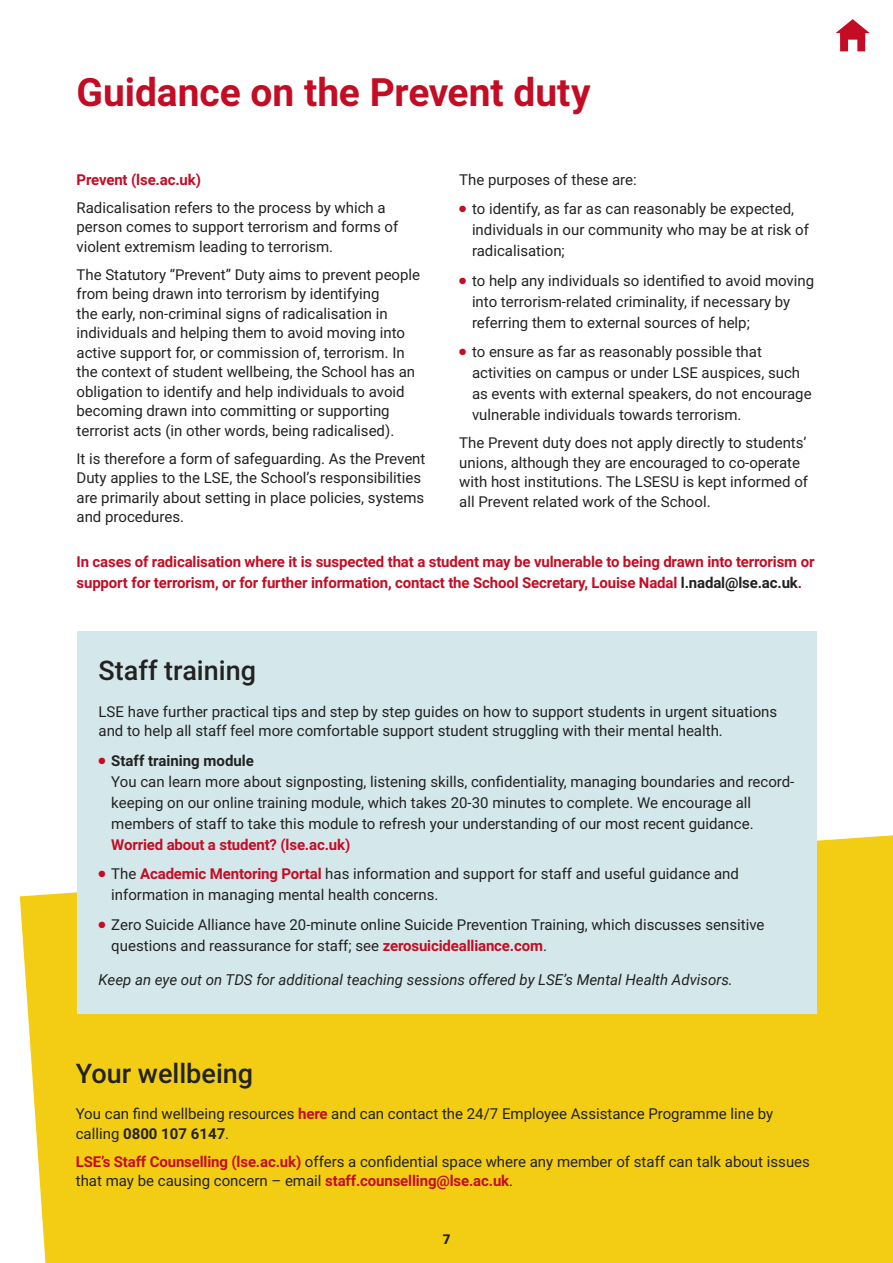
<style>
.page{position:relative;width:893px;height:1263px;background:#fff}
.page>*{position:absolute;margin:0;border:0;box-sizing:border-box;transform-origin:0 0}
.t1{font:700 39px "Roboto";letter-spacing:-.005em;color:#c30d24}
.t2{font:500 27px "Roboto";color:#222221}
.t3{font:15px/19.5px "Roboto";color:#222221}
.t4{font:700 15px/21px "Roboto";letter-spacing:-.01em;color:#c30d24}
.t5{font:italic 15px "Roboto";color:#222221}
.t6{font:900 13.5px "Roboto";color:#222221}
.s1{color:#c30d24}
.s2{color:#222221}
.s3{font-weight:700}
.s4{font-weight:700;color:#c30d24}
</style>
<div class="page">
<div style="left:20px;top:835px;width:873px;height:428px;background:#f2cd13"></div>
<div style="left:77px;top:631px;width:739px;height:382px;background:#d4e7ea"></div>
<svg style="left:836px;top:19px;width:34px;height:32px"></svg>
<h1 class="t1" style="left:77px;top:65px;width:516px">Guidance on the Prevent duty</h1>
<p class="t4" style="left:77px;top:168px;width:126px">Prevent (lse.ac.uk)</p>
<p class="t3" style="left:77px;top:197px;width:323px">Radicalisation refers to the process by which a person comes to support terrorism and forms of violent extremism leading to terrorism.</p>
<p class="t3" style="left:77px;top:264px;width:345px">The Statutory “Prevent” Duty aims to prevent people from being drawn into terrorism by identifying<br>the early, non-criminal signs of radicalisation in individuals and helping them to avoid moving into active support for, or commission of, terrorism. In the context of student wellbeing, the School has an obligation to identify and help individuals to avoid becoming drawn into committing or supporting terrorist acts (in other words, being radicalised).</p>
<p class="t3" style="left:77px;top:448px;width:350px">It is therefore a form of safeguarding. As the Prevent Duty applies to the LSE, the School’s responsibilities are primarily about setting in place policies, systems and procedures.</p>
<p class="t3" style="left:459px;top:169px;width:179px">The purposes of these are:</p>
<p class="t3" style="left:472px;top:198px;width:338px;line-height:21px;text-indent:-13px"><span class="s1">●</span> to identify, as far as can reasonably be expected, individuals in our community who may be at risk of radicalisation;</p>
<p class="t3" style="left:472px;top:269px;width:344px;line-height:21px;text-indent:-13px"><span class="s1">●</span> to help any individuals so identified to avoid moving into terrorism-related criminality, if necessary by referring them to external sources of help;</p>
<p class="t3" style="left:472px;top:341px;width:341px;line-height:21px;text-indent:-13px"><span class="s1">●</span> to ensure as far as reasonably possible that activities on campus or under LSE auspices, such as events with external speakers, do not encourage vulnerable individuals towards terrorism.</p>
<p class="t3" style="left:459px;top:433px;width:350px">The Prevent duty does not apply directly to students’ unions, although they are encouraged to co-operate with host institutions. The LSESU is kept informed of all Prevent related work of the School.</p>
<p class="t4" style="left:77px;top:550px;width:739px">In cases of radicalisation where it is suspected that a student may be vulnerable to being drawn into terrorism or support for terrorism, or for further information, contact the School Secretary, Louise Nadal <span class="s2">l.nadal@lse.ac.uk</span>.</p>
<h2 class="t2" style="left:99px;top:652px;width:159px">Staff training</h2>
<p class="t3" style="left:99px;top:701px;width:680px">LSE have further practical tips and step by step guides on how to support students in urgent situations and to help all staff feel more comfortable support student struggling with their mental health.</p>
<p class="t3" style="left:111px;top:749px;width:685px;line-height:21px;text-indent:-13px"><span class="s1">●</span> <span class="s3">Staff training module<br></span>You can learn more about signposting, listening skills, confidentiality, managing boundaries and record&shy;keeping on our online training module, which takes 20-30 minutes to complete. We encourage all members of staff to take this module to refresh your understanding of our most recent guidance.</p>
<p class="t4" style="left:111px;top:833px;width:241px">Worried about a student? (lse.ac.uk)</p>
<p class="t3" style="left:111px;top:863px;width:629px;line-height:21px;text-indent:-13px"><span class="s1">●</span> The <span class="s4">Academic Mentoring Portal</span> has information and support for staff and useful guidance and information in managing mental health concerns.</p>
<p class="t3" style="left:111px;top:913px;width:655px;line-height:21px;text-indent:-13px"><span class="s1">●</span> Zero Suicide Alliance have 20-minute online Suicide Prevention Training, which discusses sensitive questions and reassurance for staff; see <span class="s4">zerosuicidealliance.com</span>.</p>
<p class="t5" style="left:99px;top:969px;width:636px">Keep an eye out on TDS for additional teaching sessions offered by LSE’s Mental Health Advisors.</p>
<h2 class="t2" style="left:76px;top:1054px;width:179px">Your wellbeing</h2>
<p class="t3" style="left:76px;top:1103px;width:699px">You can find wellbeing resources <span class="s4">here</span> and can contact the 24/7 Employee Assistance Programme line by calling <span class="s3">0800 107 6147</span>.</p>
<p class="t3" style="left:76px;top:1151px;width:736px"><span class="s4">LSE’s Staff Counselling (lse.ac.uk)</span> offers a confidential space where any member of staff can talk about issues that may be causing concern – email <span class="s4">staff.counselling@lse.ac.uk</span>.</p>
<p class="t6" style="left:443px;top:1229px;width:9px">7</p>
</div>
